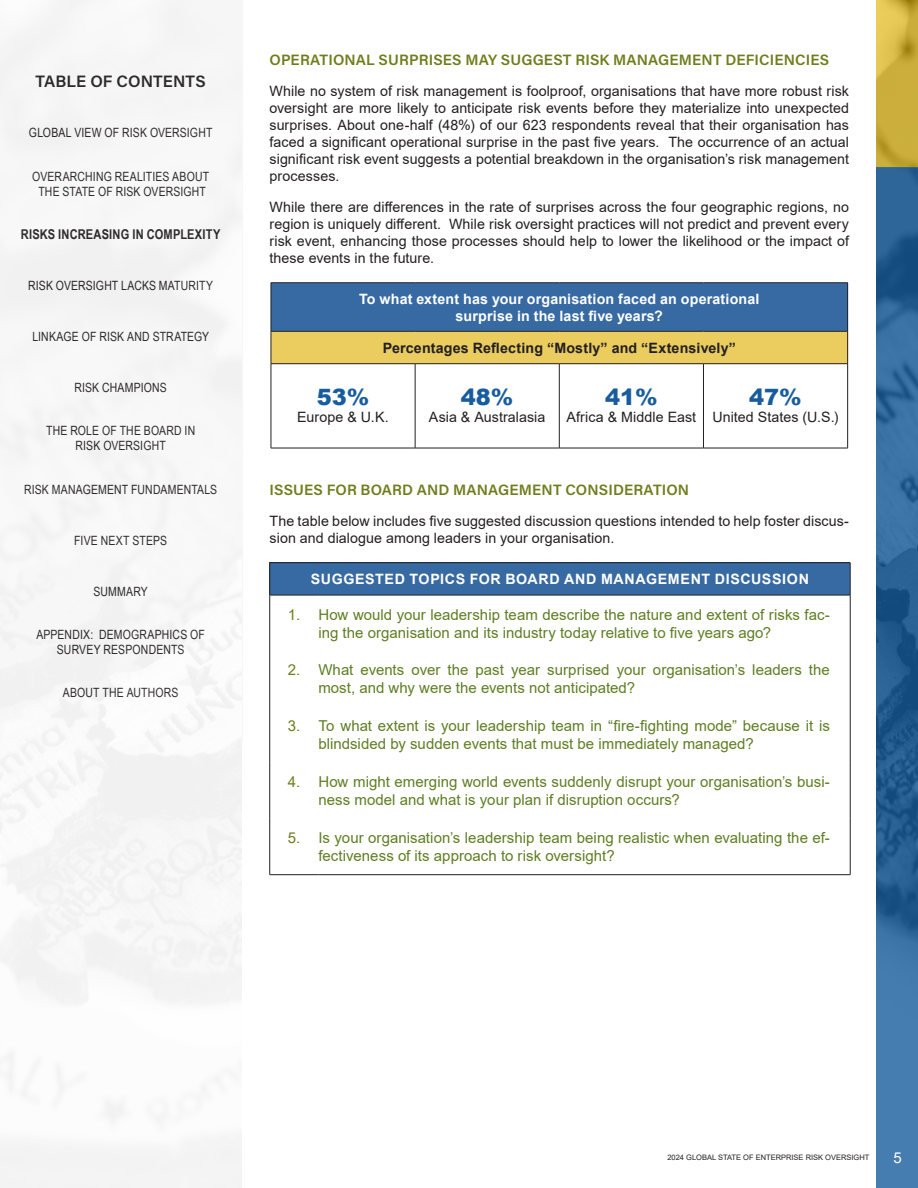
<style>
.page{position:relative;width:918px;height:1188px;background:#fff}
.page>*{position:absolute;margin:0;border:0;box-sizing:border-box;transform-origin:0 0}
.TABLE_CONTENT__S{font:900 22.5px "Arial";color:#175d9e}
.TABLE_CONTENT__S_copy{font:900 22.5px "Arial";color:#175d9e}
.t1{font:16.5px "Acumin Variable Concept";letter-spacing:.005em;color:#231f20}
.CONTENT_body_10_GREEN_ITALIC{font:15px/18px "Arial";color:#5e7e23}
.SECTION_subtitle_MARGIN_LEFT{font:15px "Acumin Variable Concept";letter-spacing:.01em;color:#6f7d1c}
.TABLE_CONTENT__S_copy-2{font:15px "Arial";color:#6f7d1c}
.t2{font:15px "Arial";color:#fff}
.CONTENT_body_10{font:14.25px/17.1px "Arial";letter-spacing:.005em;color:#231f20;text-align:justify}
.CONTENT_body_10-2{font:700 14.25px/17.1px "Arial";letter-spacing:.015em;color:#fff;text-align:center}
.CONTENT_body_10-3{font:700 14.25px "Arial";letter-spacing:.045em;color:#fff}
.CONTENT_body_10-4{font:700 14.25px "Arial";letter-spacing:.01em;color:#231f20}
.t3{font:700 13.5px "Arial Narrow";letter-spacing:.015em;color:#231f20}
.t4{font:12.75px/15.3px "Arial Narrow";letter-spacing:.015em;color:#231f20;text-align:center}
.t5{font:7.5px "Arial";color:#231f20}
</style>
<div class="page">
<svg style="left:876px;top:0;width:42px;height:168px;background:#ccb03d"></svg>
<svg style="left:876px;top:168px;width:42px;height:1020px;background:#2f679b"></svg>
<div style="left:271px;top:283px;width:577px;height:48px;background:#376aa3"></div>
<div style="left:271px;top:331px;width:577px;height:33px;background:#eacc5f"></div>
<hr style="left:271px;top:282px;width:144px;height:1px;background:#231f20">
<hr style="left:271px;top:283px;width:1px;height:48px;background:#231f20">
<hr style="left:415px;top:282px;width:144px;height:1px;background:#231f20">
<hr style="left:559px;top:282px;width:144px;height:1px;background:#231f20">
<hr style="left:703px;top:282px;width:145px;height:1px;background:#231f20">
<hr style="left:847px;top:283px;width:1px;height:48px;background:#231f20">
<hr style="left:271px;top:331px;width:144px;height:1px;background:#231f20">
<hr style="left:271px;top:331px;width:1px;height:33px;background:#231f20">
<hr style="left:415px;top:331px;width:144px;height:1px;background:#231f20">
<hr style="left:559px;top:331px;width:144px;height:1px;background:#231f20">
<hr style="left:703px;top:331px;width:145px;height:1px;background:#231f20">
<hr style="left:847px;top:331px;width:1px;height:33px;background:#231f20">
<hr style="left:271px;top:363px;width:144px;height:1px;background:#231f20">
<hr style="left:271px;top:364px;width:1px;height:84px;background:#231f20">
<hr style="left:415px;top:363px;width:144px;height:1px;background:#231f20">
<hr style="left:415px;top:364px;width:1px;height:84px;background:#231f20">
<hr style="left:559px;top:363px;width:144px;height:1px;background:#231f20">
<hr style="left:559px;top:364px;width:1px;height:84px;background:#231f20">
<hr style="left:703px;top:363px;width:145px;height:1px;background:#231f20">
<hr style="left:703px;top:364px;width:1px;height:84px;background:#231f20">
<hr style="left:847px;top:364px;width:1px;height:84px;background:#231f20">
<hr style="left:271px;top:448px;width:144px;height:1px;background:#231f20">
<hr style="left:415px;top:448px;width:144px;height:1px;background:#231f20">
<hr style="left:559px;top:448px;width:144px;height:1px;background:#231f20">
<hr style="left:703px;top:448px;width:145px;height:1px;background:#231f20">
<div style="left:270px;top:563px;width:580px;height:32px;background:#376aa3"></div>
<hr style="left:270px;top:562px;width:48px;height:1px;background:#231f20">
<hr style="left:269px;top:563px;width:1px;height:32px;background:#231f20">
<hr style="left:318px;top:562px;width:532px;height:1px;background:#231f20">
<hr style="left:850px;top:563px;width:1px;height:32px;background:#231f20">
<hr style="left:270px;top:595px;width:48px;height:1px;background:#231f20">
<hr style="left:269px;top:595px;width:1px;height:56px;background:#231f20">
<hr style="left:318px;top:595px;width:532px;height:1px;background:#231f20">
<hr style="left:850px;top:595px;width:1px;height:56px;background:#231f20">
<hr style="left:269px;top:651px;width:1px;height:56px;background:#231f20">
<hr style="left:850px;top:651px;width:1px;height:56px;background:#231f20">
<hr style="left:269px;top:707px;width:1px;height:56px;background:#231f20">
<hr style="left:850px;top:707px;width:1px;height:56px;background:#231f20">
<hr style="left:269px;top:763px;width:1px;height:56px;background:#231f20">
<hr style="left:850px;top:763px;width:1px;height:56px;background:#231f20">
<hr style="left:269px;top:819px;width:1px;height:56px;background:#231f20">
<hr style="left:850px;top:819px;width:1px;height:56px;background:#231f20">
<hr style="left:270px;top:874px;width:48px;height:1px;background:#231f20">
<hr style="left:318px;top:874px;width:532px;height:1px;background:#231f20">
<div style="left:0;top:0;width:241px;height:1188px;background:#f7f7f7"></div>
<p class="t1" style="left:36px;top:70px;width:172px">TABLE OF CONTENTS</p>
<p class="t4" style="left:29px;top:125px;width:185px">GLOBAL VIEW OF RISK OVERSIGHT</p>
<p class="t4" style="left:32px;top:168px;width:178px">OVERARCHING REALITIES ABOUT<br>THE STATE OF RISK OVERSIGHT</p>
<p class="t3" style="left:21px;top:224px;width:201px">RISKS INCREASING IN COMPLEXITY</p>
<p class="t4" style="left:28px;top:277px;width:186px">RISK OVERSIGHT LACKS MATURITY</p>
<p class="t4" style="left:32px;top:328px;width:178px">LINKAGE OF RISK AND STRATEGY</p>
<p class="t4" style="left:74px;top:379px;width:94px">RISK CHAMPIONS</p>
<p class="t4" style="left:46px;top:423px;width:151px">THE ROLE OF THE BOARD IN<br>RISK OVERSIGHT</p>
<p class="t4" style="left:24px;top:481px;width:195px">RISK MANAGEMENT FUNDAMENTALS</p>
<p class="t4" style="left:74px;top:532px;width:94px">FIVE NEXT STEPS</p>
<p class="t4" style="left:93px;top:583px;width:56px">SUMMARY</p>
<p class="t4" style="left:36px;top:626px;width:170px">APPENDIX: DEMOGRAPHICS OF<br>SURVEY RESPONDENTS</p>
<p class="t4" style="left:63px;top:685px;width:117px">ABOUT THE AUTHORS</p>
<p class="SECTION_subtitle_MARGIN_LEFT" style="left:270px;top:49px;width:561px">OPERATIONAL SURPRISES MAY SUGGEST RISK MANAGEMENT DEFICIENCIES</p>
<p class="CONTENT_body_10" style="left:270px;top:82px;width:581px">While no system of risk management is foolproof, organisations that have more robust risk oversight are more likely to anticipate risk events before they materialize into unexpected surprises. About one-half (48%) of our 623 respondents reveal that their organisation has faced a significant operational surprise in the past five years. The occurrence of an actual significant risk event suggests a potential breakdown in the organisation’s risk management processes.</p>
<p class="CONTENT_body_10" style="left:270px;top:198px;width:581px">While there are differences in the rate of surprises across the four geographic regions, no region is uniquely different. While risk oversight practices will not predict and prevent every risk event, enhancing those processes should help to lower the likelihood or the impact of these events in the future.</p>
<p class="CONTENT_body_10-2" style="left:359px;top:290px;width:402px">To what extent has your organisation faced an operational surprise in the last five years?</p>
<p class="CONTENT_body_10-4" style="left:383px;top:338px;width:355px">Percentages Reflecting “Mostly” and “Extensively”</p>
<p class="TABLE_CONTENT__S" style="left:317px;top:381px;width:54px">53%</p>
<p class="CONTENT_body_10" style="left:297px;top:409px;width:93px">Europe &amp; U.K.</p>
<p class="TABLE_CONTENT__S_copy" style="left:461px;top:381px;width:54px">48%</p>
<p class="CONTENT_body_10" style="left:429px;top:409px;width:118px">Asia &amp; Australasia</p>
<p class="TABLE_CONTENT__S_copy" style="left:605px;top:381px;width:54px">41%</p>
<p class="CONTENT_body_10" style="left:566px;top:409px;width:131px">Africa &amp; Middle East</p>
<p class="TABLE_CONTENT__S" style="left:749px;top:381px;width:54px">47%</p>
<p class="CONTENT_body_10" style="left:712px;top:409px;width:128px">United States (U.S.)</p>
<p class="SECTION_subtitle_MARGIN_LEFT" style="left:270px;top:480px;width:421px">ISSUES FOR BOARD AND MANAGEMENT CONSIDERATION</p>
<p class="CONTENT_body_10" style="left:270px;top:512px;width:581px">The table below includes five suggested discussion questions intended to help foster discus&shy;sion and dialogue among leaders in your organisation.</p>
<p class="CONTENT_body_10-3" style="left:311px;top:569px;width:500px">SUGGESTED TOPICS FOR BOARD AND MANAGEMENT DISCUSSION</p>
<p class="TABLE_CONTENT__S_copy-2" style="left:288px;top:604px;width:14px">1.</p>
<p class="CONTENT_body_10_GREEN_ITALIC" style="left:318px;top:605px;width:513px">How would your leadership team describe the nature and extent of risks fac&shy;ing the organisation and its industry today relative to five years ago?</p>
<p class="TABLE_CONTENT__S_copy-2" style="left:288px;top:660px;width:14px">2.</p>
<p class="CONTENT_body_10_GREEN_ITALIC" style="left:318px;top:661px;width:513px">What events over the past year surprised your organisation’s leaders the most, and why were the events not anticipated?</p>
<p class="TABLE_CONTENT__S_copy-2" style="left:288px;top:716px;width:14px">3.</p>
<p class="CONTENT_body_10_GREEN_ITALIC" style="left:318px;top:717px;width:513px">To what extent is your leadership team in “fire-fighting mode” because it is blindsided by sudden events that must be immediately managed?</p>
<p class="TABLE_CONTENT__S_copy-2" style="left:288px;top:772px;width:14px">4.</p>
<p class="CONTENT_body_10_GREEN_ITALIC" style="left:318px;top:773px;width:513px">How might emerging world events suddenly disrupt your organisation’s busi&shy;ness model and what is your plan if disruption occurs?</p>
<p class="TABLE_CONTENT__S_copy-2" style="left:288px;top:828px;width:14px">5.</p>
<p class="CONTENT_body_10_GREEN_ITALIC" style="left:318px;top:829px;width:513px">Is your organisation’s leadership team being realistic when evaluating the ef&shy;fectiveness of its approach to risk oversight?</p>
<p class="t5" style="left:667px;top:1152px;width:204px">2024 GLOBAL STATE OF ENTERPRISE RISK OVERSIGHT</p>
<p class="t2" style="left:894px;top:1147px;width:10px">5</p>
</div>
